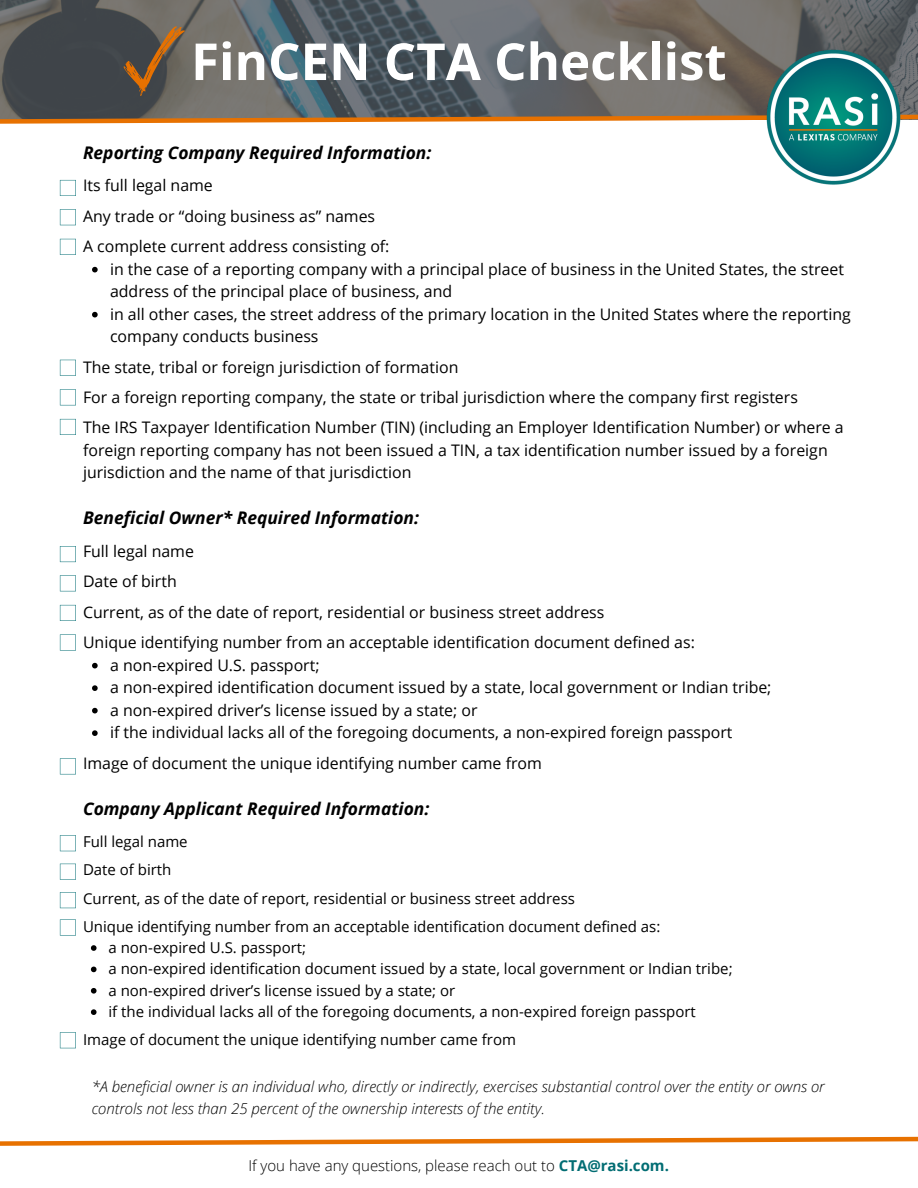
<style>
.page{position:relative;width:918px;height:1188px;background:#fff}
.page>*{position:absolute;margin:0;border:0;box-sizing:border-box;transform-origin:0 0}
.t1{font:700 51px "Open Sans";color:#fff}
.t2{font:italic 700 17.4px "Open Sans";color:#000}
.t3{font:15.9px/22.5px "Open Sans";color:#000}
.t4{font:15px/21.5px "Open Sans";color:#000}
.t5{font:italic 300 15px/21.3px "Open Sans";color:#000}
.t6{font:300 15px "Open Sans";color:#000}
.s1{font-weight:700;color:#026d73}
</style>
<div class="page">
<svg style="left:60px;top:180px;width:16px;height:16px"></svg>
<svg style="left:0;top:0;width:918px;height:112px;background:#606364"></svg>
<svg style="left:92px;top:267px;width:6px;height:5px"></svg>
<svg style="left:92px;top:312px;width:6px;height:5px"></svg>
<svg style="left:92px;top:663px;width:6px;height:5px"></svg>
<svg style="left:92px;top:685px;width:6px;height:6px"></svg>
<svg style="left:92px;top:708px;width:6px;height:5px"></svg>
<svg style="left:92px;top:730px;width:6px;height:6px"></svg>
<svg style="left:91px;top:945px;width:6px;height:6px"></svg>
<svg style="left:91px;top:967px;width:6px;height:5px"></svg>
<svg style="left:91px;top:988px;width:6px;height:6px"></svg>
<svg style="left:91px;top:1009px;width:6px;height:6px"></svg>
<svg style="left:123px;top:27px;width:62px;height:69px;background:#675644"></svg>
<svg style="left:0;top:112px;width:749px;height:12px;background:#ad8359"></svg>
<img style="left:749px;top:38px;width:169px;height:147px">
<svg style="left:0;top:1136px;width:918px;height:10px"></svg>
<svg style="left:60px;top:209px;width:16px;height:16px"></svg>
<svg style="left:60px;top:239px;width:16px;height:16px"></svg>
<svg style="left:60px;top:360px;width:16px;height:16px"></svg>
<svg style="left:60px;top:389px;width:16px;height:16px"></svg>
<svg style="left:60px;top:419px;width:16px;height:16px"></svg>
<svg style="left:60px;top:546px;width:16px;height:16px"></svg>
<svg style="left:60px;top:575px;width:16px;height:16px"></svg>
<svg style="left:60px;top:605px;width:16px;height:16px"></svg>
<svg style="left:60px;top:634px;width:16px;height:17px"></svg>
<svg style="left:60px;top:758px;width:16px;height:16px"></svg>
<svg style="left:60px;top:835px;width:16px;height:16px"></svg>
<svg style="left:60px;top:864px;width:16px;height:16px"></svg>
<svg style="left:60px;top:892px;width:16px;height:16px"></svg>
<svg style="left:60px;top:919px;width:16px;height:17px"></svg>
<svg style="left:60px;top:1032px;width:16px;height:16px"></svg>
<h1 class="t1" style="left:191px;top:26px;width:537px">FinCEN CTA Checklist</h1>
<p class="t2" style="left:83px;top:140px;width:350px">Reporting Company Required Information:</p>
<p class="t3" style="left:83px;top:170px;width:308px;line-height:30.3px">Its full legal name<br>Any trade or “doing business as” names<br>A complete current address consisting of:</p>
<p class="t3" style="left:110px;top:257px;width:742px">in the case of a reporting company with a principal place of business in the United States, the street address of the principal place of business, and<br>in all other cases, the street address of the primary location in the United States where the reporting company conducts business</p>
<p class="t3" style="left:83px;top:351px;width:762px;line-height:30.3px">The state, tribal or foreign jurisdiction of formation<br>For a foreign reporting company, the state or tribal jurisdiction where the company first registers<br>The IRS Taxpayer Identification Number (TIN) (including an Employer Identification Number) or where a</p>
<p class="t3" style="left:83px;top:438px;width:746px">foreign reporting company has not been issued a TIN, a tax identification number issued by a foreign jurisdiction and the name of that jurisdiction</p>
<p class="t2" style="left:83px;top:506px;width:337px">Beneficial Owner* Required Information:</p>
<p class="t3" style="left:83px;top:536px;width:613px;line-height:30.3px">Full legal name<br>Date of birth<br>Current, as of the date of report, residential or business street address<br>Unique identifying number from an acceptable identification document defined as:</p>
<p class="t3" style="left:110px;top:653px;width:663px">a non-expired U.S. passport;<br>a non-expired identification document issued by a state, local government or Indian tribe; a non-expired driver’s license issued by a state; or<br>if the individual lacks all of the foregoing documents, a non-expired foreign passport</p>
<p class="t3" style="left:83px;top:751px;width:460px">Image of document the unique identifying number came from</p>
<p class="t2" style="left:83px;top:796px;width:348px">Company Applicant Required Information:</p>
<p class="t4" style="left:83px;top:827px;width:579px;line-height:28.2px">Full legal name<br>Date of birth<br>Current, as of the date of report, residential or business street address<br>Unique identifying number from an acceptable identification document defined as:</p>
<p class="t4" style="left:109px;top:937px;width:626px">a non-expired U.S. passport;<br>a non-expired identification document issued by a state, local government or Indian tribe; a non-expired driver’s license issued by a state; or<br>if the individual lacks all of the foregoing documents, a non-expired foreign passport</p>
<p class="t4" style="left:83px;top:1029px;width:435px">Image of document the unique identifying number came from</p>
<p class="t5" style="left:92px;top:1076px;width:735px">*A beneficial owner is an individual who, directly or indirectly, exercises substantial control over the entity or owns or controls not less than 25 percent of the ownership interests of the entity.</p>
<p class="t6" style="left:249px;top:1155px;width:422px">If you have any questions, please reach out to <span class="s1">CTA@rasi.com.</span></p>
</div>
